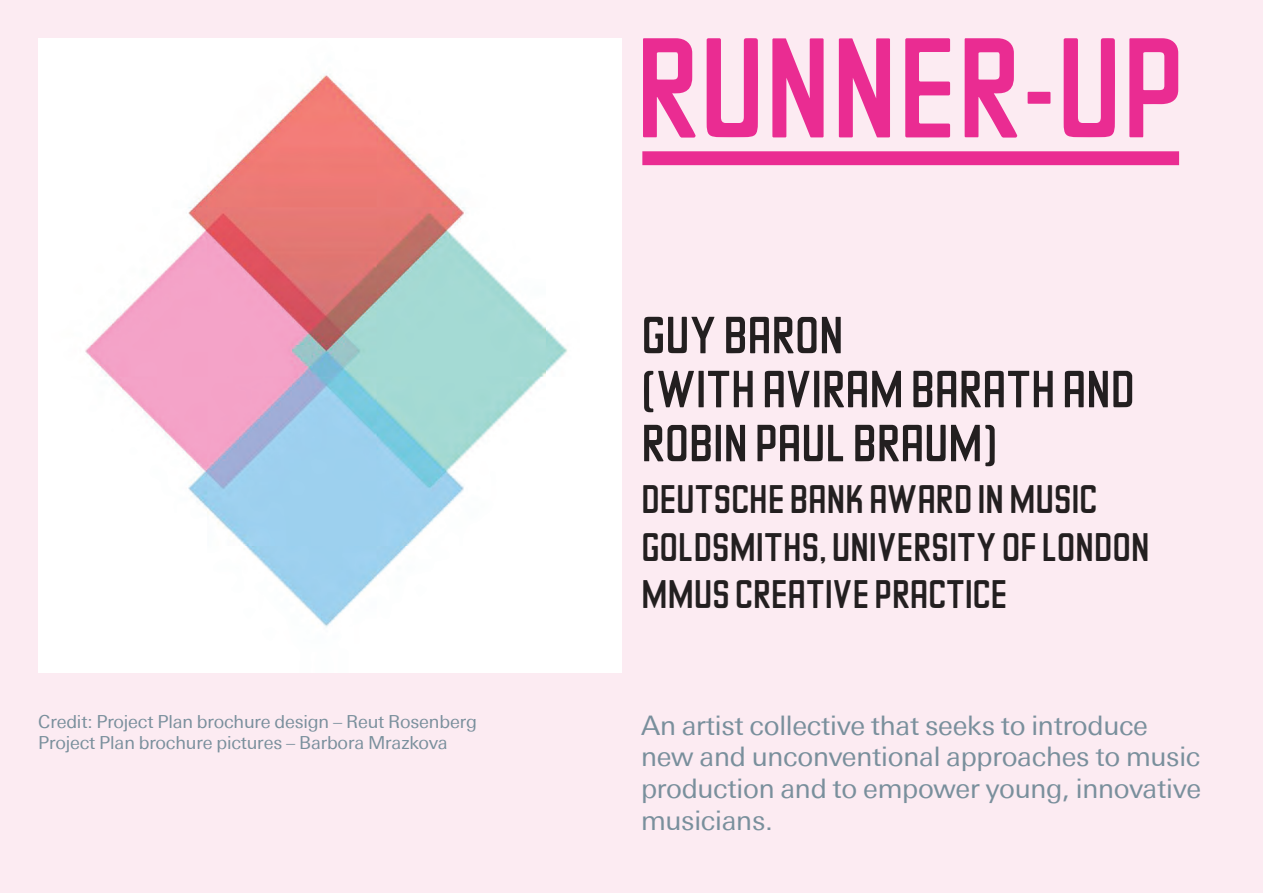
<style>
.page{position:relative;width:1263px;height:893px;background:#fcebf2}
.page>*{position:absolute;margin:0;border:0;box-sizing:border-box;transform-origin:0 0}
.t1{font:138.75px "Berber";letter-spacing:-.01em;color:#ea2c92}
.t2{font:51px/54px "Berber";letter-spacing:-.01em;color:#231f20}
.t3{font:39px/47.5px "Berber";letter-spacing:-.01em;color:#231f20}
.t4{font:27px/31.5px "Univers Deutsche Bank";letter-spacing:-.01em;color:#798f9c}
.t5{font:18px/21px "Univers Deutsche Bank";letter-spacing:-.01em;color:#798f9c}
</style>
<div class="page">
<img style="left:38px;top:38px;width:584px;height:635px">
<div style="left:642px;top:151px;width:537px;height:14px;background:#ea2c92"></div>
<p class="t5" style="left:38px;top:712px;width:440px">Credit: Project Plan brochure design – Reut Rosenberg<br>Project Plan brochure pictures – Barbora Mrazkova</p>
<h1 class="t1" style="left:635px;top:19px;width:551px">RUNNER-UP</h1>
<h2 class="t2" style="left:641px;top:312px;width:193px">GUY BARON (WITH AVIRAM</h2>
<h2 class="t2" style="left:910px;top:366px;width:49px">BARAT</h2>
<h2 class="t2" style="left:1031px;top:366px;width:55px">H AND</h2>
<h2 class="t2" style="left:641px;top:420px;width:45px">ROBIN</h2>
<h2 class="t2" style="left:754px;top:420px;width:245px">PAUL BRAUM)</h2>
<h3 class="t3" style="left:641px;top:478px;width:268px">DEUTSCHE BANK AWARD</h3>
<h3 class="t3" style="left:641px;top:478px;width:458px;text-indent:336px">IN MUSIC<br>GOLDSMITHS, UNIVERSITY OF LONDON<br>MMUS CREATI</h3>
<h3 class="t3" style="left:832px;top:573px;width:172px">VE PRACTICE</h3>
<p class="t4" style="left:641px;top:710px;width:562px">An artist collective that seeks to introduce new and unconventional approaches to music production and to empower young, innovative musicians.</p>
</div>
